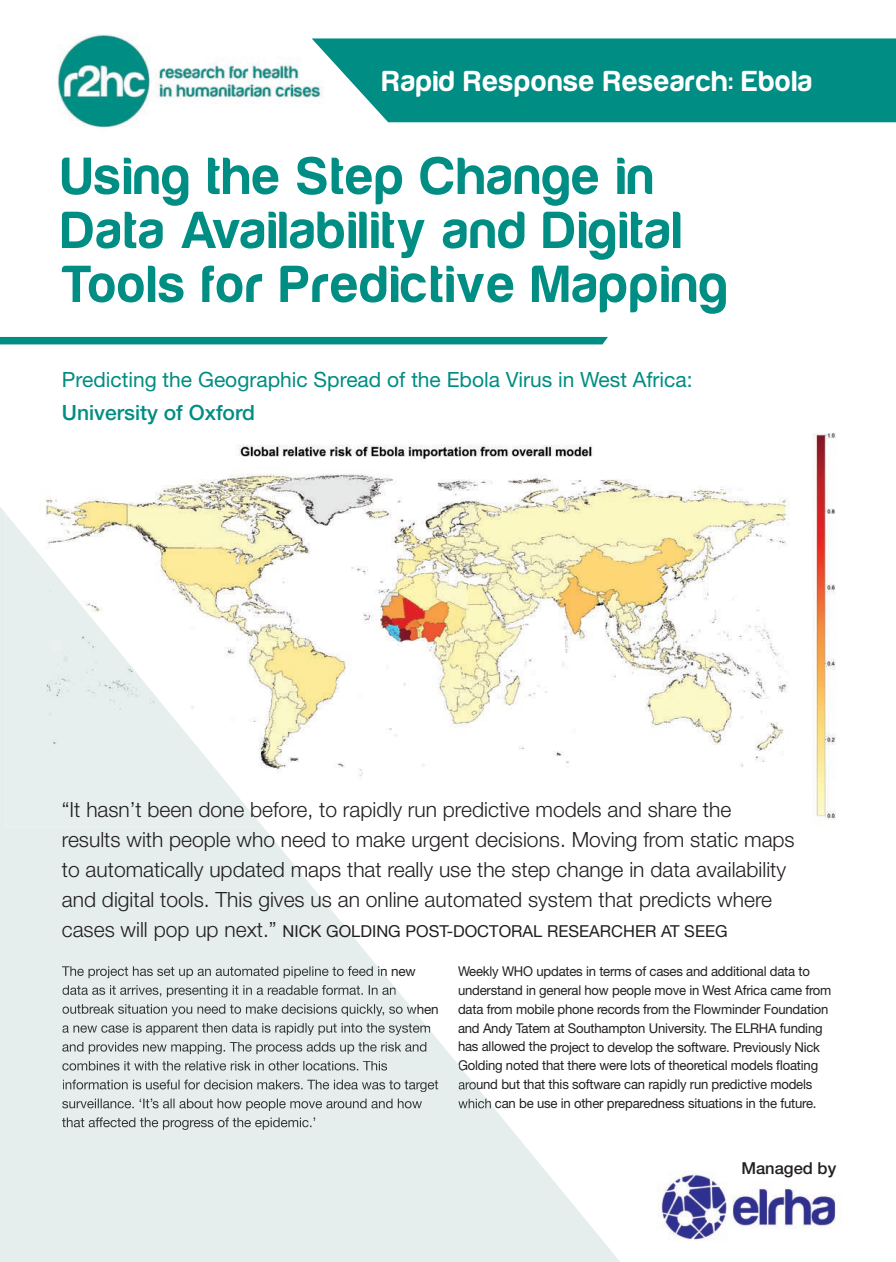
<style>
.page{position:relative;width:896px;height:1262px;background:#fff}
.page>*{position:absolute;margin:0;border:0;box-sizing:border-box;transform-origin:0 0}
.t1{font:54px/54px "Harabara";letter-spacing:.05em;color:#008d83}
.t2{font:30px "Harabara";letter-spacing:.05em;color:#fff}
.t3{font:300 21px/30px "Helvetica Neue";color:#231f20}
.t4{font:21px "Helvetica Neue";color:#008d83}
.t5{font:500 21px "Helvetica Neue";color:#008d83}
.t6{font:16.5px "Helvetica Neue";color:#231f20}
.t7{font:500 16.5px "Helvetica Neue";color:#231f20}
.t8{font:13.5px/18.9px "Helvetica Neue";letter-spacing:-.015em;color:#231f20}
.s1{font-weight:300;font-size:21px}
</style>
<div class="page">
<img style="left:57px;top:34px;width:254px;height:94px">
<img style="left:661px;top:1171px;width:175px;height:69px">
<svg style="left:311px;top:38px;width:584px;height:84px;background:#12958c"></svg>
<img style="left:155px;top:433px;width:681px;height:387px">
<svg style="left:0;top:494px;width:634px;height:768px"></svg>
<img style="left:5px;top:513px;width:258px;height:314px">
<svg style="left:70px;top:966px;width:309px;height:10px;background:#b4bcbb"></svg>
<svg style="left:62px;top:985px;width:308px;height:10px;background:#b5bcbc"></svg>
<svg style="left:82px;top:1004px;width:336px;height:10px;background:#b6bdbd"></svg>
<svg style="left:133px;top:1023px;width:276px;height:9px;background:#b5bcbc"></svg>
<svg style="left:314px;top:1042px;width:112px;height:9px"></svg>
<svg style="left:89px;top:1060px;width:291px;height:10px;background:#b8c0bf"></svg>
<svg style="left:72px;top:1079px;width:271px;height:10px;background:#b7bfbe"></svg>
<svg style="left:187px;top:1098px;width:216px;height:10px;background:#b7bfbe"></svg>
<svg style="left:95px;top:1117px;width:220px;height:10px;background:#b4bcbb"></svg>
<svg style="left:458px;top:1065px;width:7px;height:5px"></svg>
<div style="left:0;top:337px;width:608px;height:7px;background:#008d83"></div>
<h2 class="t2" style="left:382px;top:63px;width:431px">Rapid Response Research: Ebola</h2>
<h1 class="t1" style="left:62px;top:148px;width:666px">Using the Step Change in<br>Data Availability and Digital<br>Tools for Predictive Mapping</h1>
<h3 class="t4" style="left:62px;top:365px;width:632px">Predicting the Geographic Spread of the Ebola Virus in West Africa:</h3>
<h3 class="t5" style="left:62px;top:396px;width:194px">University of Oxford</h3>
<p class="t3" style="left:62px;top:793px;width:734px">“It hasn’t been done before, to rapidly run predictive models and share the results with people who need to make urgent decisions. Moving from static maps to automatically updated maps that really use the step change in data availability and digital tools. This gives us an online automated system that predicts where</p>
<p class="t6" style="left:62px;top:919px;width:667px"><span class="s1">cases will pop up next.”</span> NICK GOLDING POST-DOCTORAL RESEARCHER AT SEEG</p>
<p class="t8" style="left:458px;top:962px;width:375px">Weekly WHO updates in terms of cases and additional data to understand in general how people move in West Africa came from data from mobile phone records from the Flowminder Foundation and Andy Tatem at Southampton University. The ELRHA funding has allowed the project to develop the software. Previously Nick Golding noted that there were lots of theoretical models floating around but that this software can rapidly run predictive models which can be use in other preparedness situations in the future.</p>
<p class="t7" style="left:741px;top:1155px;width:96px">Managed by</p>
</div>
